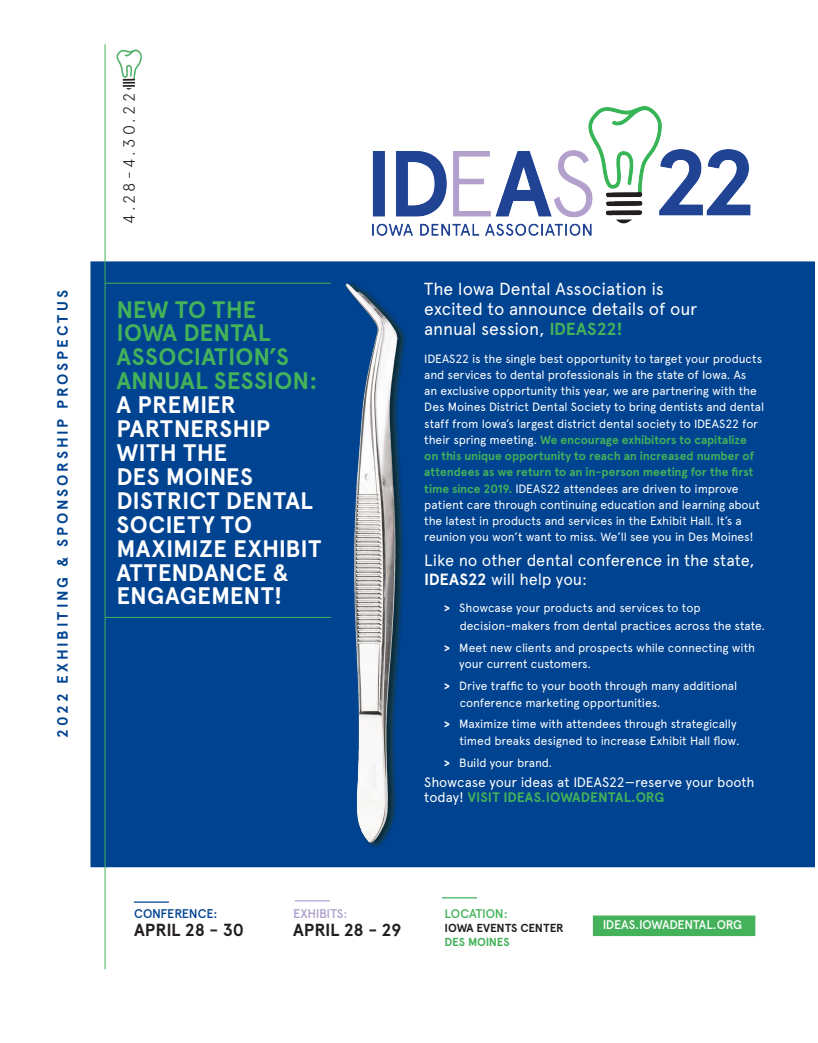
<style>
.page{position:relative;width:818px;height:1043px;background:#fff}
.page>*{position:absolute;margin:0;border:0;box-sizing:border-box;transform-origin:0 0}
.t1{font:700 23.88px/23.9px "Apercu";letter-spacing:.005em;color:#fff}
.t2{font:700 23.88px "Apercu";letter-spacing:.01em;color:#44b25a}
.t3{font:17.5px/20px "Apercu";letter-spacing:-.005em;color:#fff}
.t4{font:700 17.5px "Apercu";letter-spacing:-.01em;color:#231f20}
.t5{font:16.25px/18.8px "Apercu";letter-spacing:-.01em;color:#fff}
.t6{font:300 16.25px "Apercu";color:#231f20}
.t7{font:700 15px "Apercu";letter-spacing:.19em;color:#004391}
.t8{font:13.75px/15px "Apercu";letter-spacing:-.005em;color:#fff}
.t9{font:500 12.62px "Apercu";letter-spacing:-.01em;color:#004391}
.t10{font:500 12.62px "Apercu";letter-spacing:-.015em;color:#afa1ce}
.t11{font:500 12.62px "Apercu";letter-spacing:-.015em;color:#44b25a}
.t12{font:500 12.5px "Apercu";letter-spacing:-.025em;color:#fff}
.t13{font:12px/16.2px "Apercu";letter-spacing:-.01em;color:#fff}
.t14{font:700 11.62px "Apercu";letter-spacing:-.005em;color:#231f20}
.t15{font:700 11.62px "Apercu";letter-spacing:-.02em;color:#44b25a}
.s1{color:#44b25a}
.s2{font-weight:700;color:#44b25a}
.s3{font-weight:700}
</style>
<div class="page">
<div style="left:90px;top:261px;width:724px;height:606px;background:#004391"></div>
<div style="left:593px;top:915px;width:162px;height:21px;background:#44b25a;border:1px solid #44b25a"></div>
<hr style="left:105px;top:617px;width:226px;height:1px;background:#44b25a">
<hr style="left:105px;top:283px;width:225px;height:1px;background:#44b25a">
<hr style="left:105px;top:44px;width:1px;height:925px;background:#44b25a">
<img style="left:372px;top:106px;width:379px;height:130px">
<img style="left:116px;top:49px;width:26px;height:41px">
<hr style="left:134px;top:901px;width:35px;height:1px;background:#004391">
<hr style="left:295px;top:900px;width:35px;height:1px;background:#afa1ce">
<hr style="left:442px;top:897px;width:35px;height:1px;background:#44b25a">
<div style="left:205px;top:262px;width:609px;height:605px;background:#004391"></div>
<p class="t7" style="left:53px;top:737px;width:448px;rotate:-90deg">2022 EXHIBITING &amp; SPONSORSHIP PROSPECTUS</p>
<p class="t6" style="left:119px;top:224px;width:132px;rotate:-90deg">4.28-4.30.22</p>
<p class="t2" style="left:116px;top:295px;width:141px">NEW TO THE</p>
<p class="t1" style="left:116px;top:321px;width:206px"><span class="s1">IOWA DENTAL<br>ASSOCIATION’S<br>ANNUAL SESSION:<br></span>A PREMIER<br>PARTNERSHIP<br>WITH THE<br>DES MOINES<br>DISTRICT DENTAL<br>SOCIETY TO<br>MAXIMIZE EXHIBIT<br>ATTENDANCE &amp;<br>ENGAGEMENT!</p>
<p class="t3" style="left:424px;top:279px;width:274px">The Iowa Dental Association is excited to announce details of our annual session, <span class="s2">IDEAS22!</span></p>
<p class="t13" style="left:424px;top:350px;width:341px">IDEAS22 is the single best opportunity to target your products and services to dental professionals in the state of Iowa. As<br>an exclusive opportunity this year, we are partnering with the Des Moines District Dental Society to bring dentists and dental staff from Iowa’s largest district dental society to IDEAS22 for their spring meeting. <span class="s2">We encourage exhibitors to capitalize<br>on this unique opportunity to reach an increased number of attendees as we return to an in-person meeting for the first time since 2019.</span> IDEAS22 attendees are driven to improve patient care through continuing education and learning about the latest in products and services in the Exhibit Hall. It’s a reunion you won’t want to miss. We’ll see you in Des Moines!</p>
<p class="t5" style="left:424px;top:550px;width:332px">Like no other dental conference in the state,<br><span class="s3">IDEAS22</span> will help you:</p>
<p class="t13" style="left:444px;top:599px;width:258px"><span class="s3">&gt;</span> Showcase your products and services to top</p>
<p class="t13" style="left:459px;top:618px;width:307px">decision-makers from dental practices across the state.</p>
<p class="t13" style="left:459px;top:639px;width:297px;text-indent:-15px"><span class="s3">&gt;</span> Meet new clients and prospects while connecting with your current customers.</p>
<p class="t13" style="left:459px;top:678px;width:279px;text-indent:-15px"><span class="s3">&gt;</span> Drive traffic to your booth through many additional conference marketing opportunities.</p>
<p class="t13" style="left:444px;top:716px;width:297px;text-align:right"><span class="s3">&gt;</span> Maximize time with attendees through strategically timed breaks designed to increase Exhibit Hall flow.</p>
<p class="t13" style="left:444px;top:754px;width:109px"><span class="s3">&gt;</span> Build your brand.</p>
<p class="t8" style="left:424px;top:774px;width:332px">Showcase your ideas at IDEAS22—reserve your booth today! <span class="s2">VISIT IDEAS.IOWADENTAL.ORG</span></p>
<p class="t9" style="left:134px;top:906px;width:85px">CONFERENCE:</p>
<p class="t4" style="left:134px;top:919px;width:111px">APRIL 28 - 30</p>
<p class="t10" style="left:293px;top:906px;width:56px">EXHIBITS:</p>
<p class="t4" style="left:293px;top:919px;width:110px">APRIL 28 - 29</p>
<p class="t11" style="left:444px;top:906px;width:65px">LOCATION:</p>
<p class="t14" style="left:444px;top:921px;width:121px">IOWA EVENTS CENTER</p>
<p class="t15" style="left:444px;top:935px;width:67px">DES MOINES</p>
<p class="t12" style="left:602px;top:916px;width:141px">IDEAS.IOWADENTAL.ORG</p>
</div>
